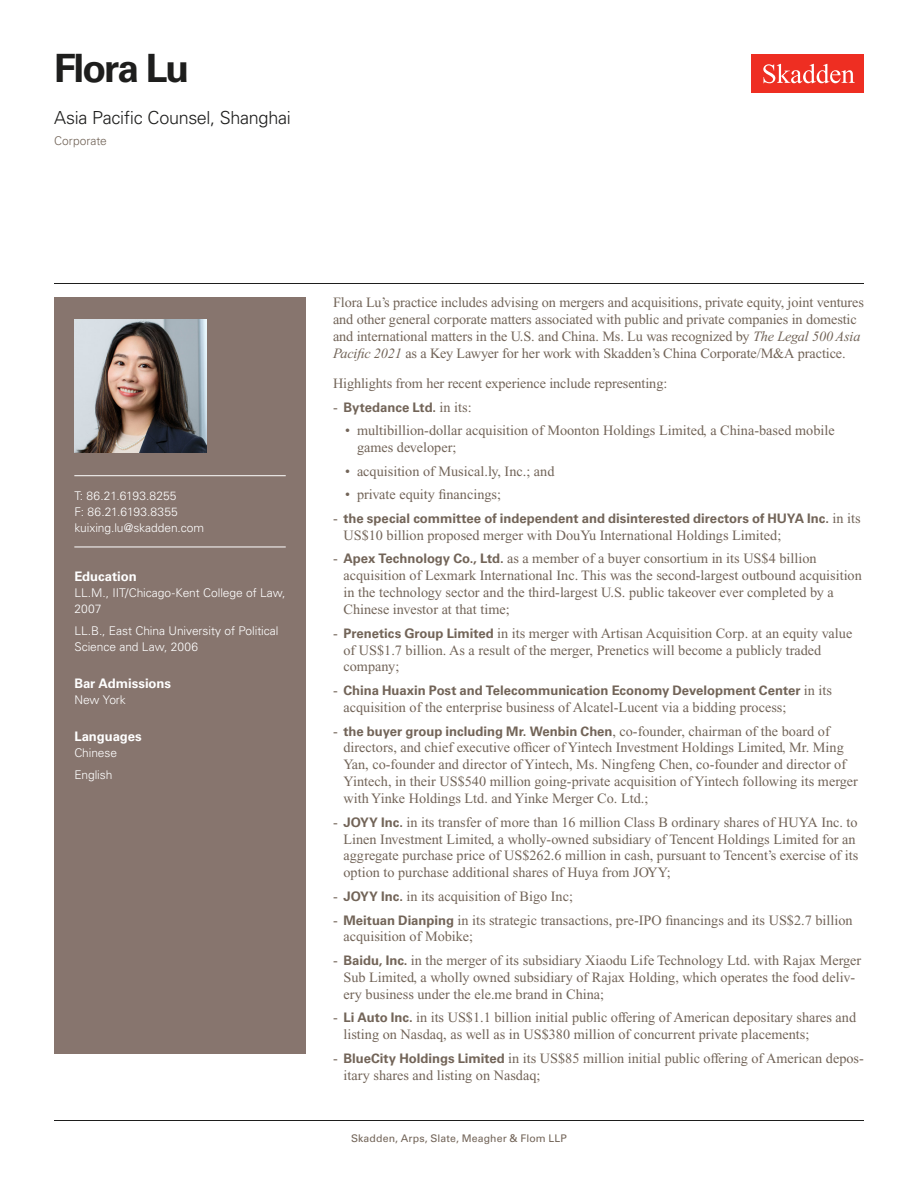
<style>
.page{position:relative;width:918px;height:1188px;background:#fff}
.page>*{position:absolute;margin:0;border:0;box-sizing:border-box;transform-origin:0 0}
.Name{font:700 39px "Univers LT Std";letter-spacing:-.055em;color:#1e1e1d}
.Title_and_Office{font:300 18px "Univers LT Std";letter-spacing:-.015em;color:#1e1e1d}
.Main_Body{font:14.25px/16.8px "Times New Roman PS Std";color:#726458}
.t1{font:700 13.2px "Univers LT Std";color:#726458}
.Bar_Admission_Educat{font:700 13.2px "Univers LT Std";letter-spacing:-.005em;color:#fff}
.Sidebar_text{font:300 12px/15.8px "Univers LT Std";letter-spacing:-.005em;color:#fff}
.Email{font:300 12px "Univers LT Std";letter-spacing:-.005em;color:#fff}
.Phone_Number{font:300 12px "Univers LT Std";letter-spacing:.005em;color:#fff}
.Fax_Number{font:300 12px "Univers LT Std";letter-spacing:.015em;color:#fff}
.Practice{font:300 12px "Univers LT Std";color:#726458}
.Folio{font:10.5px "Univers LT Std";letter-spacing:.01em;color:#726458}
.s1{font-style:italic}
.s2{font-family:"Times New Roman PS Std";font-weight:400;font-size:14.25px}
.s3{font-family:"Univers LT Std";font-weight:700;font-size:13.2px}
</style>
<div class="page">
<div style="left:752px;top:54px;width:112px;height:39px;background:#ee2e22"></div>
<svg style="left:763px;top:64px;width:92px;height:19px"></svg>
<div style="left:54px;top:297px;width:252px;height:756px;background:#87756e"></div>
<hr style="left:74px;top:475px;width:212px;height:1px;background:#fff">
<hr style="left:74px;top:547px;width:212px;height:1px;background:#fff">
<img style="left:74px;top:320px;width:132px;height:132px">
<hr style="left:54px;top:1120px;width:810px;height:1px;background:#1e1e1d">
<hr style="left:54px;top:283px;width:810px;height:1px;background:#1e1e1d">
<h1 class="Name" style="left:54px;top:46px;width:137px">Flora Lu</h1>
<h2 class="Title_and_Office" style="left:54px;top:107px;width:238px">Asia Pacific Counsel, Shanghai</h2>
<h3 class="Practice" style="left:54px;top:134px;width:54px">Corporate</h3>
<p class="Phone_Number" style="left:74px;top:489px;width:104px">T: 86.21.6193.8255</p>
<p class="Fax_Number" style="left:74px;top:504px;width:105px">F: 86.21.6193.8355</p>
<p class="Email" style="left:74px;top:520px;width:131px">kuixing.lu@skadden.com</p>
<p class="Bar_Admission_Educat" style="left:74px;top:569px;width:64px">Education</p>
<p class="Sidebar_text" style="left:74px;top:585px;width:213px">LL.M., IIT/Chicago-Kent College of Law,<br>2007</p>
<p class="Sidebar_text" style="left:74px;top:623px;width:206px">LL.B., East China University of Political<br>Science and Law, 2006</p>
<p class="Bar_Admission_Educat" style="left:74px;top:676px;width:98px">Bar Admissions</p>
<p class="Sidebar_text" style="left:74px;top:692px;width:53px">New York</p>
<p class="Bar_Admission_Educat" style="left:74px;top:729px;width:69px">Languages</p>
<p class="Sidebar_text" style="left:74px;top:745px;width:44px">Chinese</p>
<p class="Sidebar_text" style="left:74px;top:767px;width:40px">English</p>
<p class="Main_Body" style="left:333px;top:294px;width:533px">Flora Lu’s practice includes advising on mergers and acquisitions, private equity, joint ventures and other general corporate matters associated with public and private companies in domestic and international matters in the U.S. and China. Ms. Lu was recognized by <span class="s1">The Legal 500 Asia Pacific 2021</span> as a Key Lawyer for her work with Skadden’s China Corporate/M&amp;A practice.</p>
<p class="Main_Body" style="left:333px;top:375px;width:336px">Highlights from her recent experience include representing:</p>
<p class="t1" style="left:333px;top:399px;width:140px"><span class="s2">-</span> Bytedance Ltd. <span class="s2">in its:</span></p>
<p class="Main_Body" style="left:357px;top:422px;width:479px;text-indent:-12px">• multibillion-dollar acquisition of Moonton Holdings Limited, a China-based mobile games developer;</p>
<p class="Main_Body" style="left:345px;top:463px;width:211px">• acquisition of Musical.ly, Inc.; and</p>
<p class="Main_Body" style="left:345px;top:486px;width:158px">• private equity financings;</p>
<p class="t1" style="left:333px;top:511px;width:529px"><span class="s2">-</span> the special committee of independent and disinterested directors of HUYA Inc. <span class="s2">in its</span></p>
<p class="Main_Body" style="left:344px;top:527px;width:439px">US$10 billion proposed merger with DouYu International Holdings Limited;</p>
<p class="Main_Body" style="left:344px;top:550px;width:520px;text-indent:-10px">- <span class="s3">Apex Technology Co., Ltd.</span> as a member of a buyer consortium in its US$4 billion acquisition of Lexmark International Inc. This was the second-largest outbound acquisition in the technology sector and the third-largest U.S. public takeover ever completed by a Chinese investor at that time;</p>
<p class="Main_Body" style="left:344px;top:625px;width:510px;text-indent:-10px">- <span class="s3">Prenetics Group Limited</span> in its merger with Artisan Acquisition Corp. at an equity value of US$1.7 billion. As a result of the merger, Prenetics will become a publicly traded company;</p>
<p class="t1" style="left:333px;top:683px;width:500px"><span class="s2">-</span> China Huaxin Post and Telecommunication Economy Development Center <span class="s2">in its</span></p>
<p class="Main_Body" style="left:344px;top:699px;width:444px">acquisition of the enterprise business of Alcatel-Lucent via a bidding process;</p>
<p class="t1" style="left:333px;top:723px;width:498px"><span class="s2">-</span> the buyer group including Mr. Wenbin Chen<span class="s2">, co-founder, chairman of the board of</span></p>
<p class="Main_Body" style="left:344px;top:739px;width:516px">directors, and chief executive officer of Yintech Investment Holdings Limited, Mr. Ming Yan, co-founder and director of Yintech, Ms. Ningfeng Chen, co-founder and director of Yintech, in their US$540 million going-private acquisition of Yintech following its merger with Yinke Holdings Ltd. and Yinke Merger Co. Ltd.;</p>
<p class="Main_Body" style="left:344px;top:814px;width:516px;text-indent:-10px">- <span class="s3">JOYY Inc.</span> in its transfer of more than 16 million Class B ordinary shares of HUYA Inc. to Linen Investment Limited, a wholly-owned subsidiary of Tencent Holdings Limited for an aggregate purchase price of US$262.6 million in cash, pursuant to Tencent’s exercise of its option to purchase additional shares of Huya from JOYY;</p>
<p class="Main_Body" style="left:333px;top:888px;width:242px">- <span class="s3">JOYY Inc.</span> in its acquisition of Bigo Inc;</p>
<p class="Main_Body" style="left:344px;top:911px;width:511px;text-indent:-10px">- <span class="s3">Meituan Dianping</span> in its strategic transactions, pre-IPO financings and its US$2.7 billion acquisition of Mobike;</p>
<p class="Main_Body" style="left:344px;top:952px;width:519px;text-indent:-10px">- <span class="s3">Baidu, Inc.</span> in the merger of its subsidiary Xiaodu Life Technology Ltd. with Rajax Merger<br>Sub Limited, a wholly owned subsidiary of Rajax Holding, which operates the food deliv&shy;ery business under the ele.me brand in China;</p>
<p class="Main_Body" style="left:344px;top:1009px;width:514px;text-indent:-10px">- <span class="s3">Li Auto Inc.</span> in its US$1.1 billion initial public offering of American depositary shares and listing on Nasdaq, as well as in US$380 million of concurrent private placements;</p>
<p class="Main_Body" style="left:344px;top:1050px;width:522px;text-indent:-10px">- <span class="s3">BlueCity Holdings Limited</span> in its US$85 million initial public offering of American depos&shy;itary shares and listing on Nasdaq;</p>
<p class="Folio" style="left:351px;top:1132px;width:217px">Skadden, Arps, Slate, Meagher &amp; Flom LLP</p>
</div>
